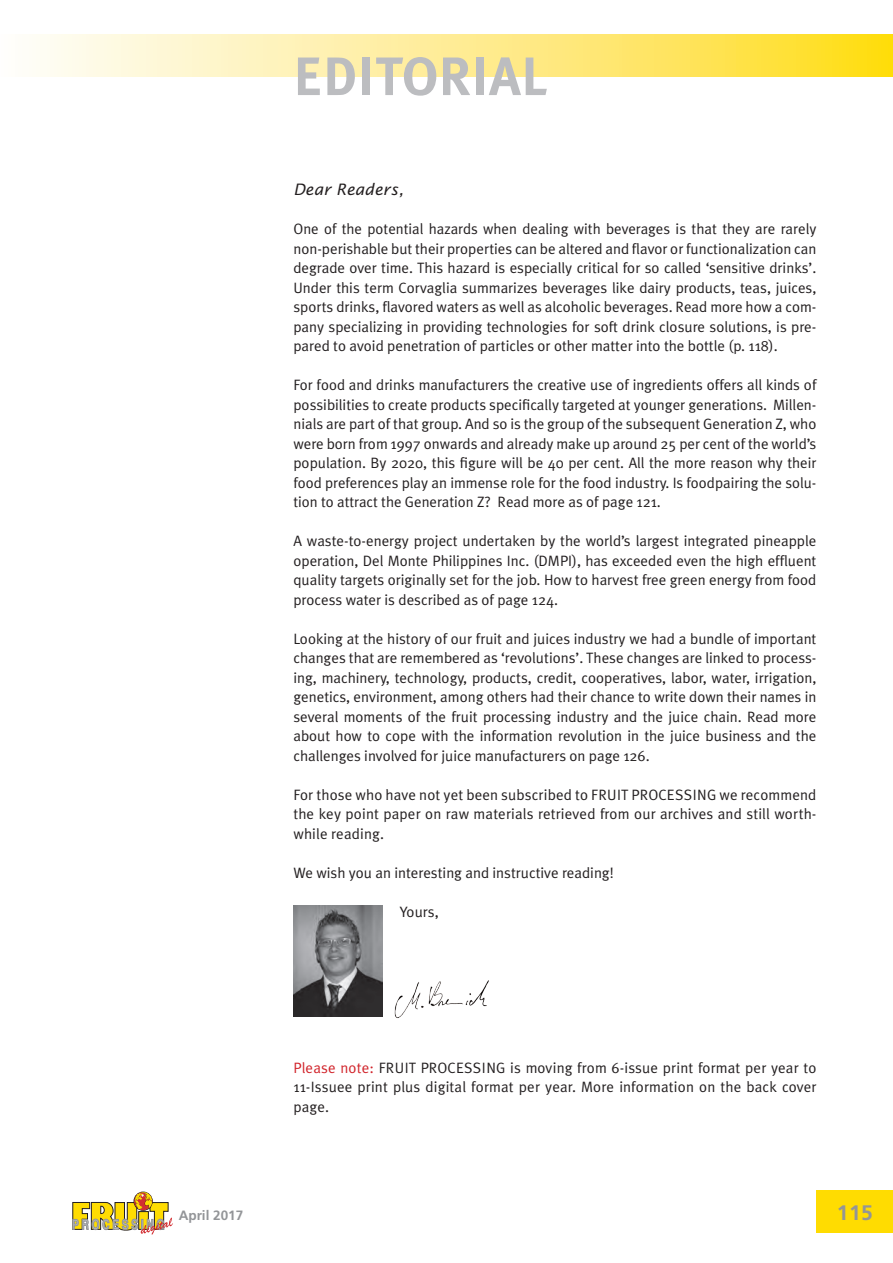
<style>
.page{position:relative;width:893px;height:1263px;background:#fff}
.page>*{position:absolute;margin:0;border:0;box-sizing:border-box;transform-origin:0 0}
.t1{font:700 54px "Meta Plus";letter-spacing:.01em;color:#bcbdc0}
.t2{font:700 21px "Frutiger";color:#939598}
.t3{font:italic 15.75px "Lucida Sans";letter-spacing:.01em;color:#231f20}
.t4{font:15px/19.5px "Meta Plus Normal";color:#231f20;text-align:justify}
.t5{font:700 13.5px "Frutiger";color:#939598}
.s1{color:#d1232a}
</style>
<div class="page">
<div style="left:816px;top:1191px;width:77px;height:42px;background:#ffdc01"></div>
<svg style="left:36px;top:34px;width:857px;height:43px;background:#feec8d"></svg>
<svg style="left:73px;top:1192px;width:100px;height:43px"></svg>
<img style="left:293px;top:906px;width:90px;height:110px">
<img style="left:395px;top:980px;width:94px;height:38px">
<h1 class="t1" style="left:293px;top:45px;width:255px">EDITORIAL</h1>
<p class="t3" style="left:293px;top:180px;width:111px">Dear Readers,</p>
<p class="t4" style="left:293px;top:219px;width:524px">One of the potential hazards when dealing with beverages is that they are rarely non-perishable but their properties can be altered and flavor or functionalization can degrade over time. This hazard is especially critical for so called ‘sensitive drinks’.<br>Under this term Corvaglia summarizes beverages like dairy products, teas, juices, sports drinks, flavored waters as well as alcoholic beverages. Read more how a com&shy;pany specializing in providing technologies for soft drink closure solutions, is pre&shy;pared to avoid penetration of particles or other matter into the bottle (p. 118).</p>
<p class="t4" style="left:293px;top:375px;width:524px">For food and drinks manufacturers the creative use of ingredients offers all kinds of possibilities to create products specifically targeted at younger generations. Millen&shy;nials are part of that group. And so is the group of the subsequent Generation Z, who were born from 1997 onwards and already make up around 25 per cent of the world’s population. By 2020, this figure will be 40 per cent. All the more reason why their food preferences play an immense role for the food industry. Is foodpairing the solu&shy;tion to attract the Generation Z? Read more as of page 121.</p>
<p class="t4" style="left:293px;top:531px;width:524px">A waste-to-energy project undertaken by the world’s largest integrated pineapple operation, Del Monte Philippines Inc. (DMPI), has exceeded even the high effluent quality targets originally set for the job. How to harvest free green energy from food process water is described as of page 124.</p>
<p class="t4" style="left:293px;top:629px;width:524px">Looking at the history of our fruit and juices industry we had a bundle of important changes that are remembered as ‘revolutions’. These changes are linked to process&shy;ing, machinery, technology, products, credit, cooperatives, labor, water, irrigation, genetics, environment, among others had their chance to write down their names in several moments of the fruit processing industry and the juice chain. Read more about how to cope with the information revolution in the juice business and the challenges involved for juice manufacturers on page 126.</p>
<p class="t4" style="left:293px;top:785px;width:525px">For those who have not yet been subscribed to FRUIT PROCESSING we recommend the key point paper on raw materials retrieved from our archives and still worth&shy;while reading.</p>
<p class="t4" style="left:293px;top:863px;width:322px">We wish you an interesting and instructive reading!</p>
<p class="t4" style="left:400px;top:902px;width:40px">Yours,</p>
<p class="t4" style="left:293px;top:1058px;width:525px"><span class="s1">Please note:</span> FRUIT PROCESSING is moving from 6-issue print format per year to 11-Issuee print plus digital format per year. More information on the back cover page.</p>
<p class="t5" style="left:179px;top:1208px;width:66px">April 2017</p>
<h2 class="t2" style="left:837px;top:1201px;width:37px">115</h2>
</div>
